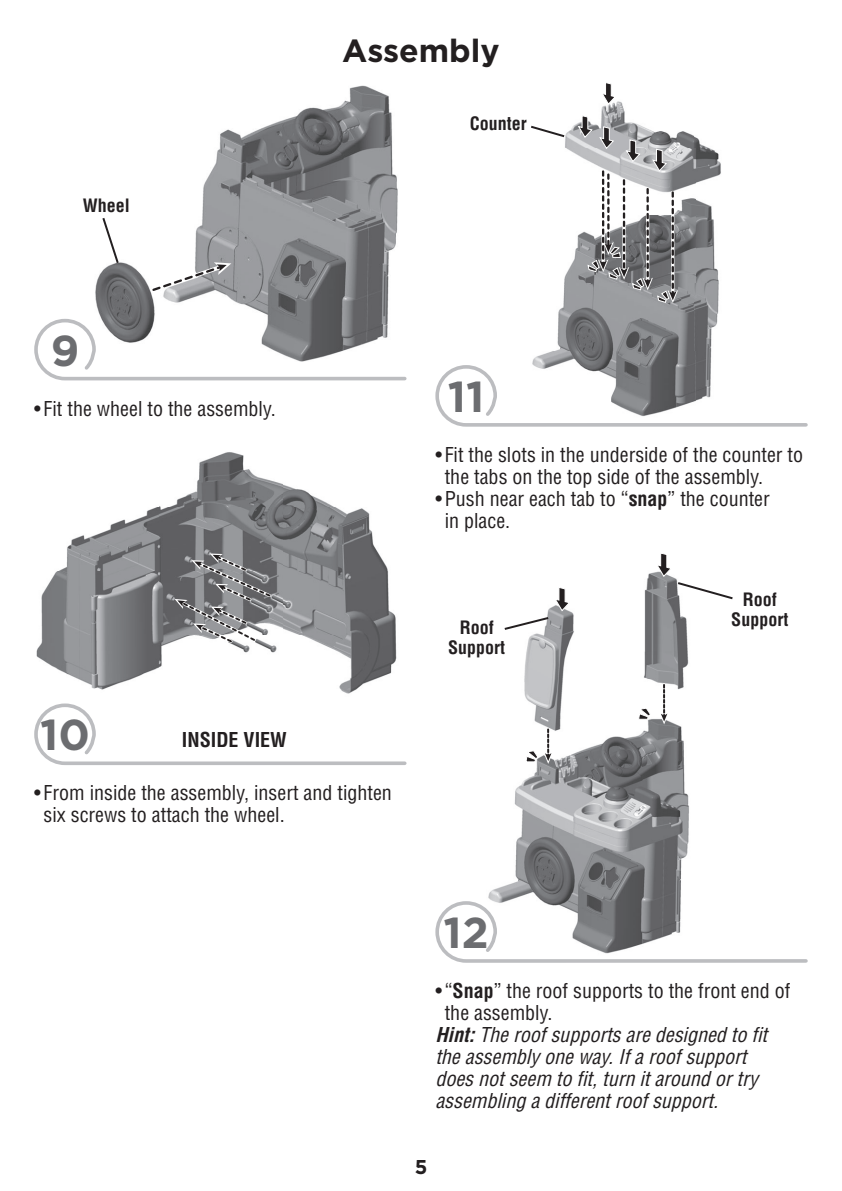
<style>
.page{position:relative;width:842px;height:1191px;background:#fff}
.page>*{position:absolute;margin:0;border:0;box-sizing:border-box;transform-origin:0 0}
.t1{font:700 43.2px "Gotham";color:#6c6d70}
.t2{font:700 32px "Gotham";color:#231f20}
.t3{font:condensed 20px/22px "Helvetica LT Std";color:#231f20}
.t4{font:italic condensed 20px "Helvetica LT Std";color:#231f20}
.t5{font:700 condensed 20px "Helvetica LT Std";color:#231f20}
.t6{font:700 20px "Gotham";color:#231f20}
.t7{font:700 condensed 18px/20px "Helvetica LT Std";color:#231f20;text-align:center}
.s1{font-weight:700}
</style>
<div class="page">
<img style="left:36px;top:452px;width:361px;height:242px">
<svg style="left:174px;top:553px;width:99px;height:92px;background:#8d8d90"></svg>
<svg style="left:34px;top:703px;width:373px;height:62px"></svg>
<img style="left:488px;top:572px;width:201px;height:327px">
<svg style="left:659px;top:685px;width:10px;height:39px"></svg>
<svg style="left:525px;top:729px;width:28px;height:35px"></svg>
<svg style="left:638px;top:708px;width:13px;height:12px"></svg>
<svg style="left:435px;top:899px;width:373px;height:64px"></svg>
<img style="left:95px;top:85px;width:303px;height:232px">
<svg style="left:148px;top:262px;width:83px;height:33px"></svg>
<img style="left:532px;top:101px;width:189px;height:262px">
<svg style="left:601px;top:82px;width:15px;height:23px"></svg>
<svg style="left:578px;top:115px;width:100px;height:188px"></svg>
<svg style="left:435px;top:363px;width:373px;height:64px"></svg>
<svg style="left:34px;top:317px;width:373px;height:64px"></svg>
<svg style="left:101px;top:216px;width:19px;height:49px"></svg>
<svg style="left:531px;top:124px;width:35px;height:15px"></svg>
<svg style="left:656px;top:553px;width:77px;height:48px"></svg>
<svg style="left:502px;top:587px;width:68px;height:44px"></svg>
<h2 class="t2" style="left:342px;top:39px;width:159px">Assembly</h2>
<p class="t7" style="left:83px;top:197px;width:48px">Wheel</p>
<p class="t7" style="left:470px;top:115px;width:59px">Counter</p>
<h1 class="t1" style="left:51px;top:335px;width:30px">9</h1>
<p class="t3" style="left:34px;top:399px;width:243px">• Fit the wheel to the assembly.</p>
<h1 class="t1" style="left:40px;top:720px;width:51px">10</h1>
<p class="t5" style="left:182px;top:732px;width:107px">INSIDE VIEW</p>
<p class="t3" style="left:44px;top:783px;width:350px;text-indent:-9px">• From inside the assembly, insert and tighten six screws to attach the wheel.</p>
<h1 class="t1" style="left:448px;top:381px;width:38px">11</h1>
<p class="t3" style="left:445px;top:446px;width:360px;text-indent:-9px">• Fit the slots in the underside of the counter to the tabs on the top side of the assembly.</p>
<p class="t3" style="left:445px;top:490px;width:326px;text-indent:-9px">• Push near each tab to “<span class="s1">snap</span>” the counter in place.</p>
<p class="t7" style="left:448px;top:619px;width:59px">Roof<br>Support</p>
<p class="t7" style="left:731px;top:591px;width:59px">Roof<br>Support</p>
<h1 class="t1" style="left:443px;top:917px;width:47px">12</h1>
<p class="t3" style="left:435px;top:982px;width:356px">• “<span class="s1">Snap</span>” the roof supports to the front end of</p>
<p class="t3" style="left:445px;top:1004px;width:109px">the assembly.</p>
<p class="t4" style="left:435px;top:1028px;width:337px"><span class="s1">Hint:</span>The roof supports are designed to fit</p>
<p class="t4" style="left:435px;top:1050px;width:317px">the assembly one way.If a roof support</p>
<p class="t4" style="left:435px;top:1072px;width:324px">does notseem to fit,turn itaround ortry</p>
<p class="t4" style="left:435px;top:1094px;width:288px">assembling a differentroof support.</p>
<p class="t6" style="left:415px;top:1160px;width:14px">5</p>
</div>
